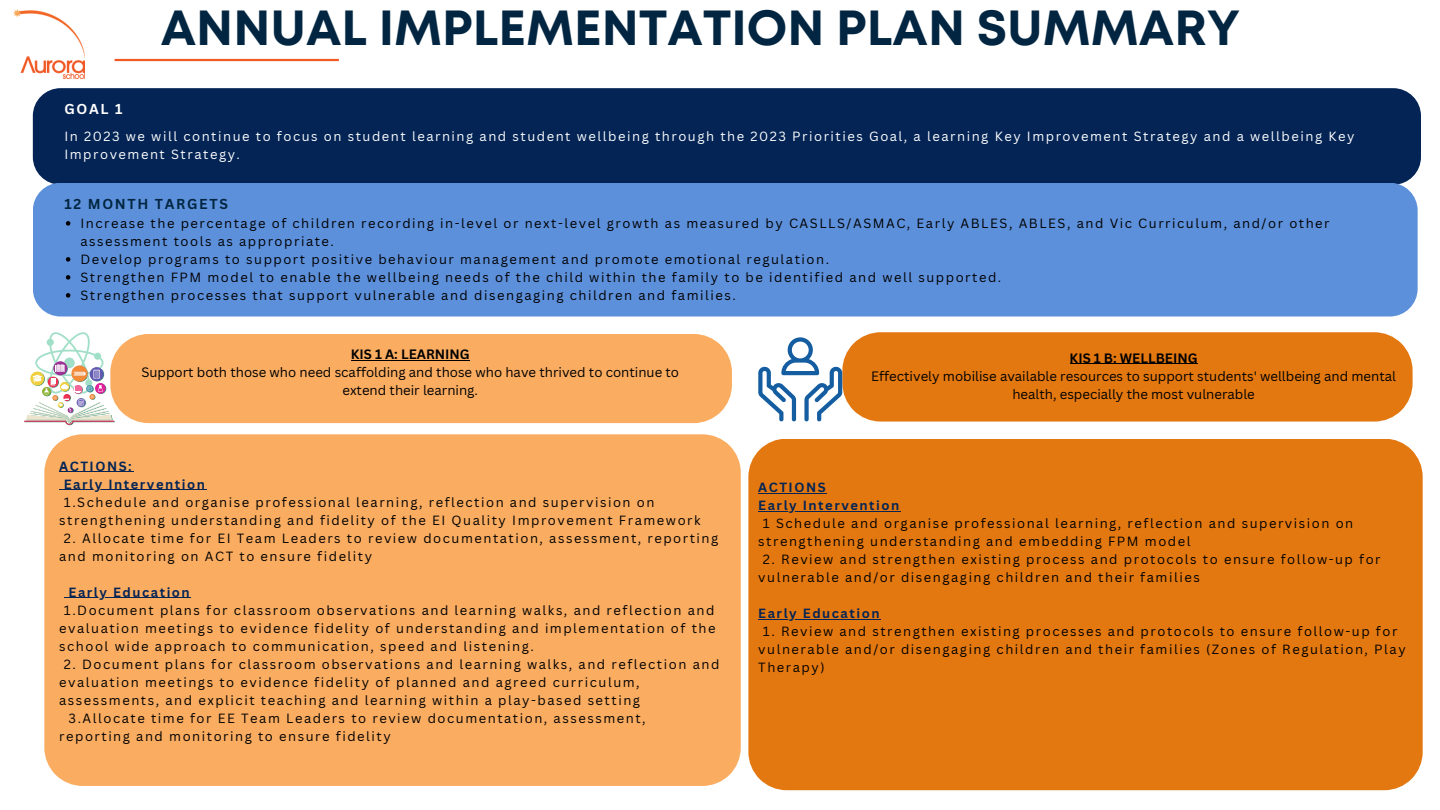
<style>
.page{position:relative;width:1440px;height:810px;background:#fff}
.page>*{position:absolute;margin:0;border:0;box-sizing:border-box;transform-origin:0 0}
.t1{font:700 49.3px "Mont";color:#022641}
.t2{font:700 14px "Canva Sans";letter-spacing:.12em;color:#022641}
.t3{font:700 14px "Canva Sans";color:#fff}
.t4{font:13.2px/18px "Canva Sans";color:#000;text-align:center}
.t5{font:700 13.2px "Canva Sans";color:#000}
.t6{font:13px/18px "Canva Sans";letter-spacing:.115em;color:#000}
.t7{font:13px/18px "Canva Sans";letter-spacing:.115em;color:#fff}
.t8{font:700 13px "Canva Sans";letter-spacing:.115em;color:#032455}
</style>
<div class="page">
<hr style="left:115px;top:59px;width:224px;height:2px;background:#f15925">
<div style="left:33px;top:88px;width:1388px;height:97px;background:#032455;border-radius:28px"></div>
<div style="left:33px;top:183px;width:1385px;height:134px;background:#5d90db;border-radius:28px"></div>
<img style="left:14px;top:9px;width:70px;height:70px">
<div style="left:115px;top:334px;width:617px;height:89px;background:#faac61"></div>
<svg style="left:66px;top:221px;width:4px;height:5px"></svg>
<svg style="left:66px;top:257px;width:4px;height:5px"></svg>
<svg style="left:66px;top:275px;width:4px;height:5px"></svg>
<svg style="left:66px;top:293px;width:4px;height:5px"></svg>
<div style="left:44px;top:434px;width:697px;height:352px;background:#faac61"></div>
<hr style="left:351px;top:360px;width:119px;height:1px;background:#000">
<div style="left:842px;top:332px;width:571px;height:89px;background:#e47810"></div>
<hr style="left:1070px;top:364px;width:128px;height:1px;background:#000">
<hr style="left:59px;top:471px;width:74px;height:1px;background:#032455">
<hr style="left:64px;top:489px;width:142px;height:1px;background:#032455">
<hr style="left:69px;top:597px;width:122px;height:1px;background:#032455">
<div style="left:748px;top:439px;width:675px;height:351px;background:#e47810"></div>
<hr style="left:758px;top:493px;width:69px;height:1px;background:#032455">
<hr style="left:758px;top:511px;width:143px;height:1px;background:#032455">
<hr style="left:758px;top:619px;width:123px;height:1px;background:#032455">
<svg style="left:758px;top:337px;width:84px;height:84px"></svg>
<svg style="left:24px;top:332px;width:91px;height:93px"></svg>
<p class="t1" style="left:161px;top:9px;width:1081px">ANNUAL IMPLEMENTATION PLAN SUMMARY</p>
<p class="t3" style="left:64px;top:99px;width:59px">GOAL 1</p>
<p class="t7" style="left:64px;top:127px;width:1292px">In 2023 we will continue to focus on student learning and student wellbeing through the 2023 Priorities Goal, a learning Key Improvement Strategy and a wellbeing Key<br>Improvement Strategy.</p>
<p class="t2" style="left:64px;top:194px;width:165px">12 MONTH TARGETS</p>
<p class="t6" style="left:80px;top:214px;width:1251px">Increase the percentage of children recording in-level or next-level growth as measured by CASLLS/ASMAC, Early ABLES, ABLES, and Vic Curriculum, and/or other assessment tools as appropriate.</p>
<p class="t6" style="left:80px;top:250px;width:750px">Develop programs to support positive behaviour management and promote emotional regulation.</p>
<p class="t6" style="left:80px;top:268px;width:922px">Strengthen FPM model to enable the wellbeing needs of the child within the family to be identified and well supported.</p>
<p class="t6" style="left:80px;top:286px;width:657px">Strengthen processes that support vulnerable and disengaging children and families.</p>
<p class="t5" style="left:351px;top:345px;width:120px">KIS 1 A: LEARNING</p>
<p class="t4" style="left:141px;top:363px;width:539px">Support both those who need scaffolding and those who have thrived to continue to</p>
<p class="t4" style="left:342px;top:381px;width:137px">extend their learning.</p>
<p class="t8" style="left:59px;top:457px;width:74px">ACTIONS:</p>
<p class="t8" style="left:64px;top:475px;width:143px">Early Intervention</p>
<p class="t6" style="left:59px;top:493px;width:643px;text-indent:5px">1.Schedule and organise professional learning, reflection and supervision on strengthening understanding and fidelity of the EI Quality Improvement Framework</p>
<p class="t6" style="left:59px;top:529px;width:661px;text-indent:5px">2. Allocate time for EI Team Leaders to review documentation, assessment, reporting and monitoring on ACT to ensure fidelity</p>
<p class="t8" style="left:69px;top:583px;width:123px">Early Education</p>
<p class="t6" style="left:59px;top:601px;width:658px;text-align:justify;text-indent:5px">1.Document plans for classroom observations and learning walks, and reflection and evaluation meetings to evidence fidelity of understanding and implementation of the school wide approach to communication, speed and listening.</p>
<p class="t6" style="left:59px;top:655px;width:662px;text-indent:5px">2. Document plans for classroom observations and learning walks, and reflection and evaluation meetings to evidence fidelity of planned and agreed curriculum, assessments, and explicit teaching and learning within a play-based setting</p>
<p class="t6" style="left:59px;top:709px;width:588px;text-indent:9px">3.Allocate time for EE Team Leaders to review documentation, assessment, reporting and monitoring to ensure fidelity</p>
<p class="t5" style="left:1070px;top:349px;width:129px">KIS 1 B: WELLBEING</p>
<p class="t4" style="left:871px;top:367px;width:526px">Effectively mobilise available resources to support students' wellbeing and mental health, especially the most vulnerable</p>
<p class="t8" style="left:758px;top:478px;width:69px">ACTIONS</p>
<p class="t8" style="left:758px;top:496px;width:143px">Early Intervention</p>
<p class="t6" style="left:758px;top:514px;width:597px;text-indent:5px">1 Schedule and organise professional learning, reflection and supervision on strengthening understanding and embedding FPM model</p>
<p class="t6" style="left:758px;top:550px;width:624px;text-indent:5px">2. Review and strengthen existing process and protocols to ensure follow-up for vulnerable and/or disengaging children and their families</p>
<p class="t8" style="left:758px;top:604px;width:123px">Early Education</p>
<p class="t6" style="left:758px;top:622px;width:649px;text-indent:5px">1. Review and strengthen existing processes and protocols to ensure follow-up for vulnerable and/or disengaging children and their families (Zones of Regulation, Play<br>Therapy)</p>
</div>
